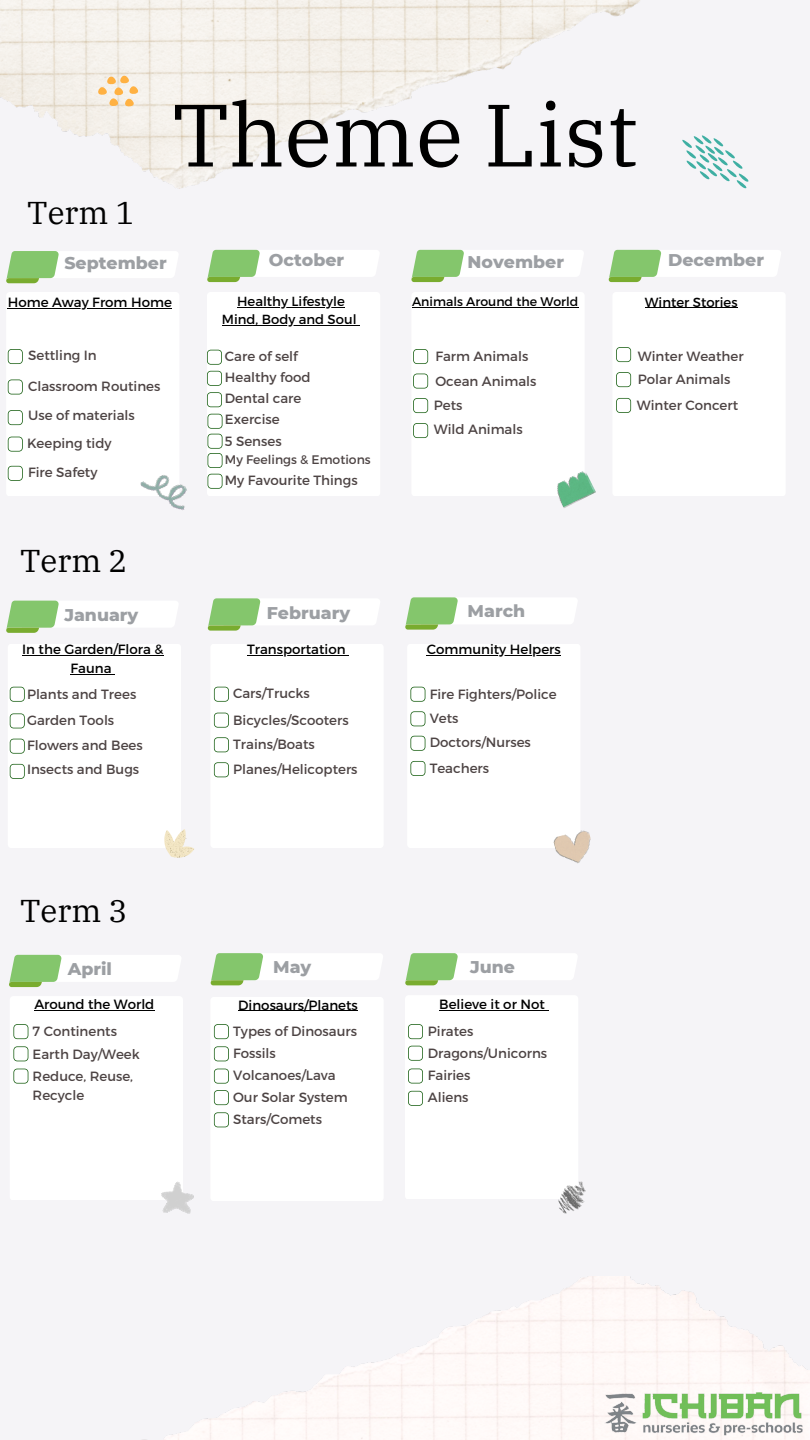
<style>
.page{position:relative;width:810px;height:1440px;background:#f5f4f7}
.page>*{position:absolute;margin:0;border:0;box-sizing:border-box;transform-origin:0 0}
.t1{font:88.3px "IBM Plex Serif";color:#000}
.t2{font:31.4px "IBM Plex Serif";color:#000}
.t3{font:800 17.3px "Montserrat";color:#9c9fa3}
.t4{font:13.4px/25px "Montserrat";color:#4d4444}
.t5{font:13.4px/18.8px "Montserrat";color:#000;text-align:center}
.t6{font:13.2px/18px "Montserrat";color:#000;text-align:center}
.t7{font:12.5px "Montserrat";color:#000}
.t8{font:12.4px "Montserrat";color:#4d4444}
</style>
<div class="page">
<svg style="left:6px;top:251px;width:172px;height:32px"></svg>
<img style="left:0;top:0;width:640px;height:188px">
<svg style="left:96px;top:75px;width:44px;height:32px"></svg>
<svg style="left:682px;top:135px;width:67px;height:54px"></svg>
<img style="left:159px;top:484px;width:28px;height:26px">
<svg style="left:207px;top:250px;width:172px;height:32px"></svg>
<svg style="left:411px;top:250px;width:172px;height:32px"></svg>
<svg style="left:609px;top:250px;width:172px;height:32px"></svg>
<div style="left:7px;top:292px;width:172px;height:204px;background:#fff"></div>
<div style="left:412px;top:292px;width:172px;height:204px;background:#fff"></div>
<div style="left:613px;top:292px;width:172px;height:204px;background:#fff"></div>
<img style="left:553px;top:470px;width:43px;height:38px">
<svg style="left:6px;top:601px;width:172px;height:32px"></svg>
<svg style="left:208px;top:598px;width:172px;height:33px"></svg>
<svg style="left:405px;top:597px;width:172px;height:33px"></svg>
<svg style="left:9px;top:955px;width:172px;height:32px"></svg>
<svg style="left:211px;top:953px;width:172px;height:32px"></svg>
<svg style="left:405px;top:953px;width:172px;height:32px"></svg>
<img style="left:555px;top:830px;width:36px;height:34px">
<img style="left:162px;top:1193px;width:31px;height:20px">
<img style="left:559px;top:1182px;width:26px;height:31px">
<div style="left:408px;top:644px;width:172px;height:204px;background:#fff"></div>
<div style="left:10px;top:997px;width:173px;height:203px;background:#fff"></div>
<div style="left:211px;top:997px;width:172px;height:204px;background:#fff"></div>
<img style="left:601px;top:1387px;width:205px;height:53px">
<hr style="left:8px;top:308px;width:164px;height:1px;background:#000">
<div style="left:207px;top:292px;width:173px;height:204px;background:#fff"></div>
<hr style="left:412px;top:307px;width:166px;height:1px;background:#000">
<hr style="left:645px;top:307px;width:93px;height:1px;background:#000">
<svg style="left:8px;top:644px;width:186px;height:214px"></svg>
<div style="left:211px;top:644px;width:172px;height:204px;background:#fff"></div>
<hr style="left:427px;top:655px;width:134px;height:1px;background:#000">
<hr style="left:34px;top:1010px;width:120px;height:1px;background:#000">
<hr style="left:238px;top:1010px;width:120px;height:1px;background:#000">
<div style="left:405px;top:996px;width:173px;height:203px;background:#fff"></div>
<h2 class="t2" style="left:27px;top:192px;width:109px">Term 1</h2>
<h1 class="t1" style="left:172px;top:76px;width:468px">Theme List</h1>
<p class="t3" style="left:64px;top:252px;width:104px">September</p>
<p class="t5" style="left:8px;top:292px;width:166px">Home Away From Home</p>
<p class="t4" style="left:28px;top:342px;width:70px">Settling In</p>
<p class="t4" style="left:27px;top:371px;width:135px;line-height:28.7px">Classroom Routines<br>Use of materials<br>Keeping tidy<br>Fire Safety</p>
<p class="t3" style="left:269px;top:249px;width:77px">October</p>
<p class="t3" style="left:468px;top:251px;width:98px">November</p>
<p class="t3" style="left:668px;top:249px;width:98px">December</p>
<p class="t6" style="left:222px;top:292px;width:136px">Healthy Lifestyle<br>Mind, Body and Soul</p>
<p class="t7" style="left:412px;top:294px;width:168px">Animals Around the World</p>
<p class="t6" style="left:645px;top:292px;width:94px">Winter Stories</p>
<p class="t4" style="left:225px;top:344px;width:87px;line-height:21.8px">Care of self<br>Healthy food</p>
<p class="t4" style="left:225px;top:387px;width:78px;line-height:20.6px">Dental care<br>Exercise</p>
<p class="t4" style="left:225px;top:428px;width:58px">5 Senses</p>
<p class="t8" style="left:225px;top:452px;width:147px">My Feelings &amp; Emotions</p>
<p class="t4" style="left:225px;top:467px;width:134px">My Favourite Things</p>
<p class="t4" style="left:435px;top:343px;width:103px">Farm Animals<br>Ocean Animals</p>
<p class="t4" style="left:434px;top:392px;width:30px">Pets</p>
<p class="t4" style="left:434px;top:416px;width:90px">Wild Animals</p>
<p class="t4" style="left:638px;top:343px;width:107px;line-height:23.8px">Winter Weather<br>Polar Animals</p>
<p class="t4" style="left:637px;top:392px;width:103px">Winter Concert</p>
<h2 class="t2" style="left:20px;top:539px;width:109px">Term 2</h2>
<p class="t3" style="left:64px;top:604px;width:75px">January</p>
<p class="t3" style="left:267px;top:602px;width:85px">February</p>
<p class="t3" style="left:468px;top:600px;width:59px">March</p>
<p class="t5" style="left:22px;top:639px;width:143px">In the Garden/Flora &amp;<br>Fauna</p>
<p class="t5" style="left:247px;top:639px;width:100px">Transportation</p>
<p class="t5" style="left:427px;top:639px;width:136px">Community Helpers</p>
<p class="t4" style="left:233px;top:679px;width:117px;line-height:26.7px">Cars/Trucks<br>Bicycles/Scooters</p>
<p class="t4" style="left:233px;top:731px;width:126px">Trains/Boats<br>Planes/Helicopters</p>
<p class="t4" style="left:27px;top:681px;width:117px">Plants and Trees<br>Garden Tools<br>Flowers and Bees<br>Insects and Bugs</p>
<p class="t4" style="left:430px;top:681px;width:129px;line-height:24.5px">Fire Fighters/Police<br>Vets<br>Doctors/Nurses<br>Teachers</p>
<h2 class="t2" style="left:20px;top:890px;width:109px">Term 3</h2>
<p class="t3" style="left:68px;top:959px;width:46px">April</p>
<p class="t3" style="left:273px;top:956px;width:40px">May</p>
<p class="t3" style="left:470px;top:956px;width:46px">June</p>
<p class="t5" style="left:34px;top:994px;width:122px">Around the World</p>
<p class="t5" style="left:238px;top:995px;width:121px">Dinosaurs/Planets</p>
<p class="t5" style="left:439px;top:994px;width:107px">Believe it or Not</p>
<p class="t4" style="left:33px;top:1019px;width:109px;line-height:22.9px">7 Continents<br>Earth Day/Week</p>
<p class="t4" style="left:428px;top:1020px;width:121px;line-height:22px">Pirates<br>Dragons/Unicorns<br>Fairies<br>Aliens</p>
<p class="t4" style="left:233px;top:1020px;width:125px;line-height:21.6px">Types of Dinosaurs<br>Fossils</p>
<p class="t4" style="left:233px;top:1086px;width:116px;line-height:21.4px">Our Solar System<br>Stars/Comets</p>
<p class="t4" style="left:233px;top:1062px;width:104px">Volcanoes/Lava</p>
<p class="t4" style="left:33px;top:1067px;width:102px;line-height:18.8px">Reduce, Reuse,<br>Recycle</p>
</div>
